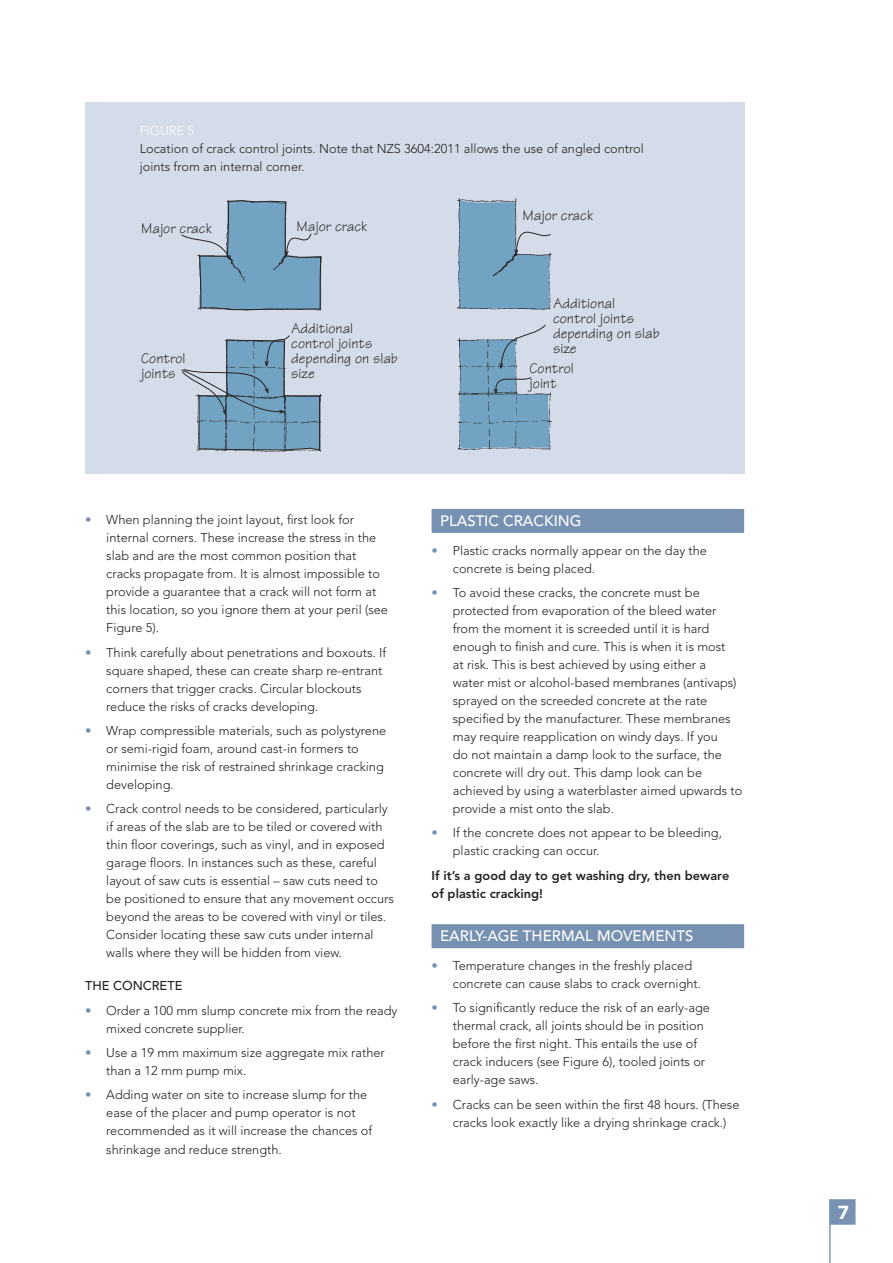
<style>
.page{position:relative;width:893px;height:1263px;background:#fff}
.page>*{position:absolute;margin:0;border:0;box-sizing:border-box;transform-origin:0 0}
.t1{font:900 76.8px "Avenir LT Std";color:#7691b1;scale:.15 1}
.t2{font:900 18.75px "Avenir LT Std";color:#fff}
.t3{font:500 15px "Avenir LT Std";color:#fff}
.t4{font:14.85px/14.9px "Tekton";color:#222221}
.t5{font:300 12.75px/18px "Avenir LT Std";color:#222221}
.t6{font:800 12.75px/18px "Avenir LT Std";color:#222221}
.t7{font:500 12.75px "Avenir LT Std";color:#222221}
.t8{font:300 12.75px "Avenir LT Std";color:#fff}
.s1{color:#7691b1}
</style>
<div class="page">
<div style="left:830px;top:1199px;width:25px;height:26px;background:#7691b1"></div>
<div style="left:85px;top:102px;width:659px;height:372px;background:#d5dce9"></div>
<svg style="left:181px;top:369px;width:15px;height:27px"></svg>
<img style="left:196px;top:200px;width:126px;height:252px">
<img style="left:457px;top:199px;width:95px;height:250px">
<div style="left:432px;top:509px;width:312px;height:24px;background:#7691b1"></div>
<div style="left:432px;top:924px;width:312px;height:24px;background:#7691b1"></div>
<p class="t8" style="left:140px;top:124px;width:56px">FIGURE 5</p>
<p class="t5" style="left:140px;top:140px;width:505px">Location of crack control joints. Note that NZS 3604:2011 allows the use of angled control joints from an internal corner.</p>
<p class="t4" style="left:141px;top:221px;width:72px">Major crack</p>
<p class="t4" style="left:297px;top:219px;width:72px">Major crack</p>
<p class="t4" style="left:141px;top:351px;width:46px">Control joints</p>
<p class="t4" style="left:291px;top:321px;width:108px">Additional control joints depending on slab size</p>
<p class="t4" style="left:522px;top:208px;width:72px">Major crack</p>
<p class="t4" style="left:553px;top:296px;width:108px">Additional control joints depending on slab size</p>
<p class="t4" style="left:530px;top:361px;width:46px">Control joint</p>
<p class="t5" style="left:106px;top:511px;width:283px;text-indent:-21px"><span class="s1">•</span> When planning the joint layout, first look for internal corners. These increase the stress in the slab and are the most common position that cracks propagate from. It is almost impossible to provide a guarantee that a crack will not form at this location, so you ignore them at your peril (see Figure 5).</p>
<p class="t5" style="left:106px;top:643px;width:281px;text-indent:-21px"><span class="s1">•</span> Think carefully about penetrations and boxouts. If square shaped, these can create sharp re-entrant corners that trigger cracks. Circular blockouts reduce the risks of cracks developing.</p>
<p class="t5" style="left:106px;top:722px;width:281px;text-indent:-21px"><span class="s1">•</span> Wrap compressible materials, such as polystyrene or semi-rigid foam, around cast-in formers to minimise the risk of restrained shrinkage cracking developing.</p>
<p class="t5" style="left:106px;top:800px;width:289px;text-indent:-21px"><span class="s1">•</span> Crack control needs to be considered, particularly if areas of the slab are to be tiled or covered with thin floor coverings, such as vinyl, and in exposed garage floors. In instances such as these, careful layout of saw cuts is essential – saw cuts need to be positioned to ensure that any movement occurs beyond the areas to be covered with vinyl or tiles.<br>Consider locating these saw cuts under internal walls where they will be hidden from view.</p>
<p class="t7" style="left:85px;top:978px;width:99px">THE CONCRETE</p>
<p class="t5" style="left:106px;top:1001px;width:293px;text-indent:-21px"><span class="s1">•</span> Order a 100 mm slump concrete mix from the ready mixed concrete supplier.</p>
<p class="t5" style="left:106px;top:1044px;width:280px;text-indent:-21px"><span class="s1">•</span> Use a 19 mm maximum size aggregate mix rather than a 12 mm pump mix.</p>
<p class="t5" style="left:106px;top:1086px;width:267px;text-indent:-21px"><span class="s1">•</span> Adding water on site to increase slump for the ease of the placer and pump operator is not recommended as it will increase the chances of shrinkage and reduce strength.</p>
<p class="t3" style="left:440px;top:512px;width:143px">PLASTIC CRACKING</p>
<p class="t5" style="left:453px;top:541px;width:256px;text-indent:-21px"><span class="s1">•</span> Plastic cracks normally appear on the day the concrete is being placed.</p>
<p class="t5" style="left:453px;top:583px;width:291px;text-indent:-21px"><span class="s1">•</span> To avoid these cracks, the concrete must be protected from evaporation of the bleed water from the moment it is screeded until it is hard enough to finish and cure. This is when it is most<br>at risk. This is best achieved by using either a<br>water mist or alcohol-based membranes (antivaps) sprayed on the screeded concrete at the rate specified by the manufacturer. These membranes may require reapplication on windy days. If you<br>do not maintain a damp look to the surface, the concrete will dry out. This damp look can be achieved by using a waterblaster aimed upwards to provide a mist onto the slab.</p>
<p class="t5" style="left:453px;top:824px;width:271px;text-indent:-21px"><span class="s1">•</span> If the concrete does not appear to be bleeding, plastic cracking can occur.</p>
<p class="t6" style="left:432px;top:866px;width:299px">If it’s a good day to get washing dry, then beware of plastic cracking!</p>
<p class="t3" style="left:440px;top:927px;width:255px">EARLY-AGE THERMAL MOVEMENTS</p>
<p class="t5" style="left:453px;top:956px;width:250px;text-indent:-21px"><span class="s1">•</span> Temperature changes in the freshly placed concrete can cause slabs to crack overnight.</p>
<p class="t5" style="left:453px;top:999px;width:258px;text-indent:-21px"><span class="s1">•</span> To significantly reduce the risk of an early-age thermal crack, all joints should be in position before the first night. This entails the use of crack inducers (see Figure 6), tooled joints or early-age saws.</p>
<p class="t5" style="left:453px;top:1095px;width:288px;text-indent:-21px"><span class="s1">•</span> Cracks can be seen within the first 48 hours. (These cracks look exactly like a drying shrinkage crack.)</p>
<h1 class="t1" style="left:829px;top:1183px;width:18px">|</h1>
<h2 class="t2" style="left:838px;top:1201px;width:13px">7</h2>
</div>
